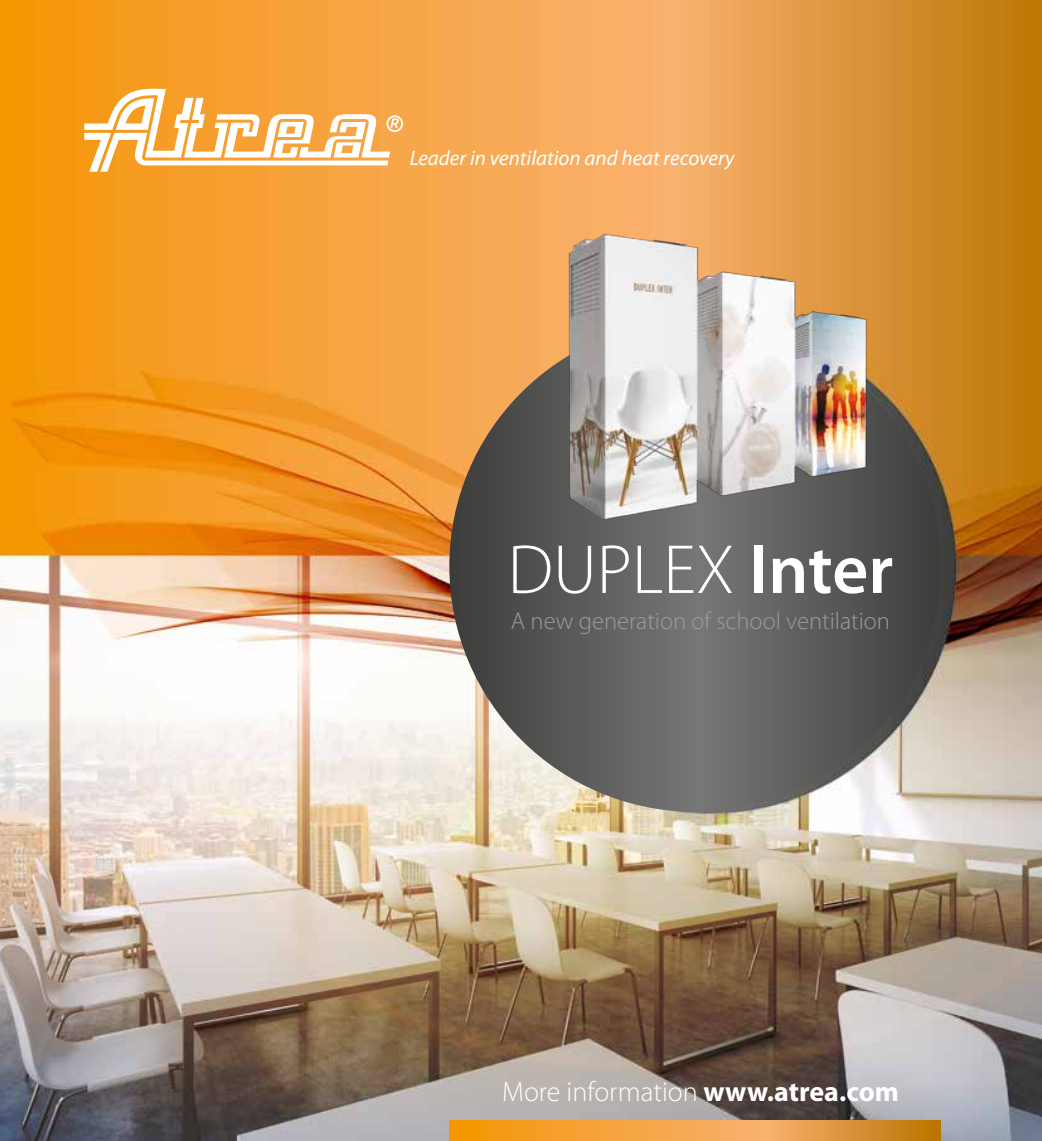
<style>
.page{position:relative;width:1042px;height:1141px;background:#fff}
.page>*{position:absolute;margin:0;border:0;box-sizing:border-box;transform-origin:0 0}
.t1{font:300 70px "Myriad Pro";color:#fff}
.t2{font:300 28px "Myriad Pro";color:#fff}
.t3{font:300 24.5px "Myriad Pro";color:#9b9b9a}
.t4{font:italic 21px "Myriad Pro";color:#fff}
.s1{font-weight:600}
.s2{font-weight:700}
</style>
<div class="page">
<img style="left:0;top:0;width:1042px;height:1141px">
<svg style="left:449px;top:321px;width:491px;height:491px;background:#5a5a59"></svg>
<svg style="left:84px;top:88px;width:319px;height:84px"></svg>
<svg style="left:449px;top:1120px;width:491px;height:21px;background:#eb9d39"></svg>
<img style="left:562px;top:192px;width:332px;height:379px">
<p class="t4" style="left:410px;top:146px;width:326px">Leader in ventilation and heat recovery</p>
<h1 class="t1" style="left:508px;top:531px;width:387px">DUPLEX <span class="s1">Inter</span></h1>
<p class="t3" style="left:511px;top:607px;width:381px">A new generation of school ventilation</p>
<h2 class="t2" style="left:502px;top:1076px;width:398px">More information <span class="s2">www.atrea.com</span></h2>
</div>
